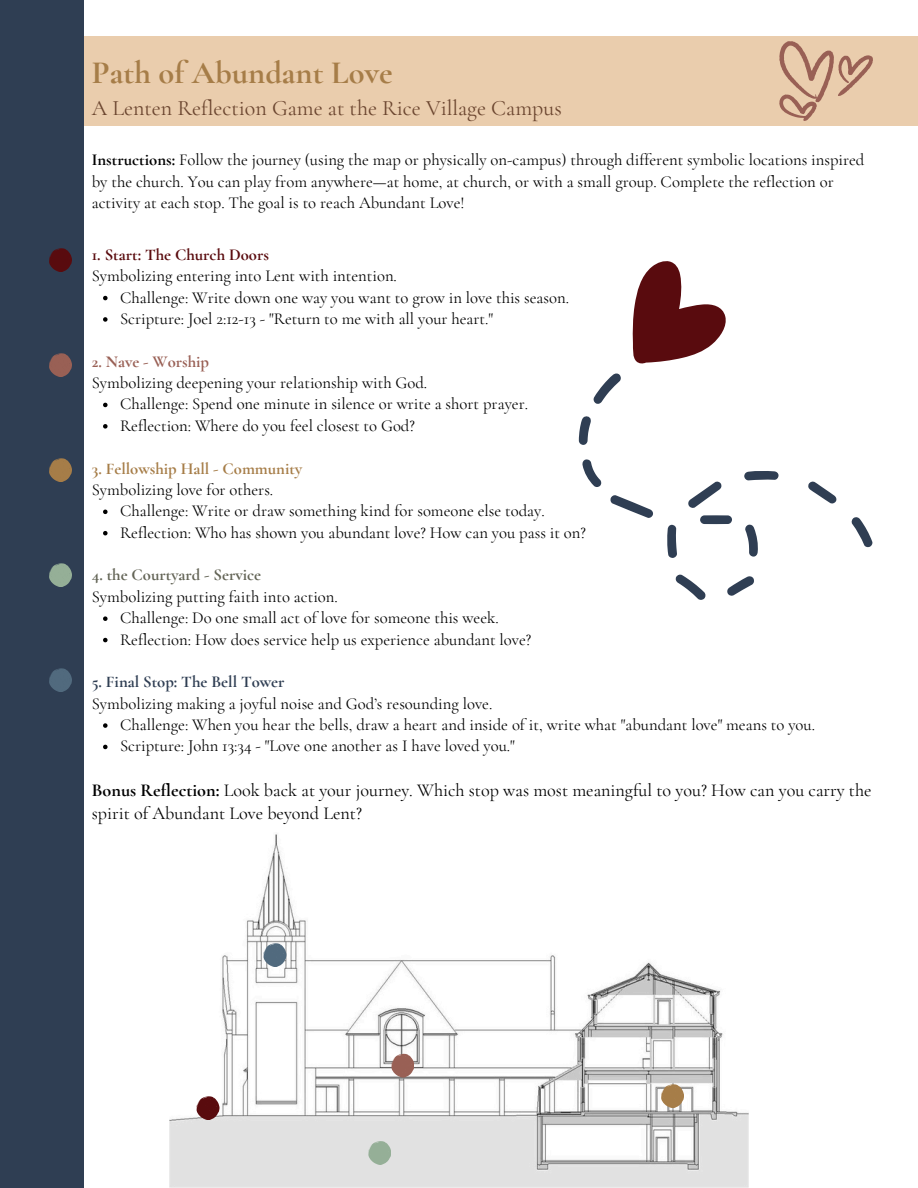
<style>
.page{position:relative;width:918px;height:1188px;background:#fff}
.page>*{position:absolute;margin:0;border:0;box-sizing:border-box;transform-origin:0 0}
.t1{font:700 32.55px "Cormorant Garamond";color:#a67d48}
.t2{font:22.05px "Cormorant Garamond";color:#6b452f}
.t3{font:18.15px/22.5px "Cormorant Garamond";color:#000}
.t4{font:16.65px/21.3px "Cormorant Garamond";color:#000}
.t5{font:700 16.65px "Cormorant Garamond";color:#a67d48}
.t6{font:700 16.65px "Cormorant Garamond";color:#2f3e53}
.t7{font:700 16.65px "Cormorant Garamond";color:#590b0e}
.t8{font:700 16.65px "Cormorant Garamond";color:#636456}
.t9{font:700 16.65px "Cormorant Garamond";color:#996055}
.s1{font-weight:700}
</style>
<div class="page">
<div style="left:84px;top:36px;width:834px;height:90px;background:#eacdad"></div>
<svg style="left:103px;top:296px;width:5px;height:4px"></svg>
<svg style="left:103px;top:317px;width:5px;height:5px"></svg>
<svg style="left:103px;top:403px;width:5px;height:4px"></svg>
<svg style="left:103px;top:424px;width:5px;height:5px"></svg>
<svg style="left:103px;top:510px;width:5px;height:4px"></svg>
<svg style="left:103px;top:531px;width:5px;height:4px"></svg>
<svg style="left:103px;top:616px;width:5px;height:5px"></svg>
<svg style="left:103px;top:638px;width:5px;height:4px"></svg>
<svg style="left:103px;top:723px;width:5px;height:5px"></svg>
<svg style="left:103px;top:745px;width:5px;height:4px"></svg>
<img style="left:170px;top:834px;width:578px;height:354px">
<svg style="left:391px;top:1054px;width:23px;height:23px"></svg>
<svg style="left:197px;top:1096px;width:22px;height:24px"></svg>
<svg style="left:661px;top:1084px;width:23px;height:24px"></svg>
<svg style="left:368px;top:1141px;width:23px;height:24px"></svg>
<svg style="left:264px;top:943px;width:22px;height:24px"></svg>
<div style="left:0;top:0;width:84px;height:1188px;background:#2f3e53"></div>
<svg style="left:49px;top:248px;width:23px;height:24px"></svg>
<svg style="left:49px;top:353px;width:23px;height:24px"></svg>
<svg style="left:49px;top:458px;width:23px;height:24px"></svg>
<svg style="left:49px;top:563px;width:23px;height:24px"></svg>
<svg style="left:49px;top:668px;width:23px;height:24px"></svg>
<svg style="left:779px;top:41px;width:94px;height:80px"></svg>
<svg style="left:632px;top:261px;width:94px;height:103px"></svg>
<svg style="left:851px;top:517px;width:22px;height:31px"></svg>
<svg style="left:808px;top:481px;width:29px;height:23px"></svg>
<svg style="left:744px;top:471px;width:35px;height:10px"></svg>
<svg style="left:688px;top:481px;width:34px;height:27px"></svg>
<svg style="left:667px;top:525px;width:10px;height:33px"></svg>
<svg style="left:675px;top:574px;width:31px;height:26px"></svg>
<svg style="left:727px;top:576px;width:27px;height:20px"></svg>
<svg style="left:745px;top:524px;width:13px;height:33px"></svg>
<svg style="left:700px;top:515px;width:32px;height:9px"></svg>
<svg style="left:610px;top:495px;width:43px;height:23px"></svg>
<svg style="left:582px;top:459px;width:20px;height:28px"></svg>
<svg style="left:579px;top:416px;width:12px;height:29px"></svg>
<svg style="left:593px;top:373px;width:28px;height:31px"></svg>
<p class="t1" style="left:92px;top:53px;width:302px">Path of Abundant Love</p>
<p class="t2" style="left:92px;top:94px;width:472px">A Lenten Reflection Game at the Rice Village Campus</p>
<p class="t4" style="left:92px;top:149px;width:774px"><span class="s1">Instructions:</span> Follow the journey (using the map or physically on-campus) through different symbolic locations inspired by the church. You can play from anywhere—at home, at church, or with a small group. Complete the reflection or activity at each stop. The goal is to reach Abundant Love!</p>
<p class="t7" style="left:92px;top:244px;width:179px">1. Start: The Church Doors</p>
<p class="t4" style="left:92px;top:265px;width:307px">Symbolizing entering into Lent with intention.</p>
<p class="t4" style="left:120px;top:287px;width:450px">Challenge: Write down one way you want to grow in love this season.</p>
<p class="t4" style="left:120px;top:308px;width:375px">Scripture: Joel 2:12-13 - "Return to me with all your heart."</p>
<h1 class="t9" style="left:92px;top:351px;width:119px">2. Nave - Worship</h1>
<p class="t4" style="left:92px;top:372px;width:337px">Symbolizing deepening your relationship with God.</p>
<p class="t4" style="left:120px;top:393px;width:409px">Challenge: Spend one minute in silence or write a short prayer.</p>
<p class="t4" style="left:120px;top:415px;width:296px">Reflection: Where do you feel closest to God?</p>
<p class="t5" style="left:92px;top:458px;width:212px">3. Fellowship Hall - Community</p>
<p class="t4" style="left:92px;top:479px;width:183px">Symbolizing love for others.</p>
<p class="t4" style="left:120px;top:500px;width:426px">Challenge: Write or draw something kind for someone else today.</p>
<p class="t4" style="left:120px;top:522px;width:467px">Reflection: Who has shown you abundant love? How can you pass it on?</p>
<p class="t8" style="left:92px;top:565px;width:171px">4. the Courtyard - Service</p>
<p class="t4" style="left:92px;top:586px;width:247px">Symbolizing putting faith into action.</p>
<p class="t4" style="left:120px;top:607px;width:380px">Challenge: Do one small act of love for someone this week.</p>
<p class="t4" style="left:120px;top:629px;width:413px">Reflection: How does service help us experience abundant love?</p>
<p class="t6" style="left:92px;top:672px;width:194px">5. Final Stop: The Bell Tower</p>
<p class="t4" style="left:92px;top:693px;width:402px">Symbolizing making a joyful noise and God’s resounding love.</p>
<p class="t4" style="left:120px;top:714px;width:696px">Challenge: When you hear the bells, draw a heart and inside of it, write what "abundant love" means to you.</p>
<p class="t4" style="left:120px;top:735px;width:396px">Scripture: John 13:34 - "Love one another as I have loved you."</p>
<p class="t3" style="left:92px;top:779px;width:781px"><span class="s1">Bonus Reflection:</span> Look back at your journey. Which stop was most meaningful to you? How can you carry the spirit of Abundant Love beyond Lent?</p>
</div>
